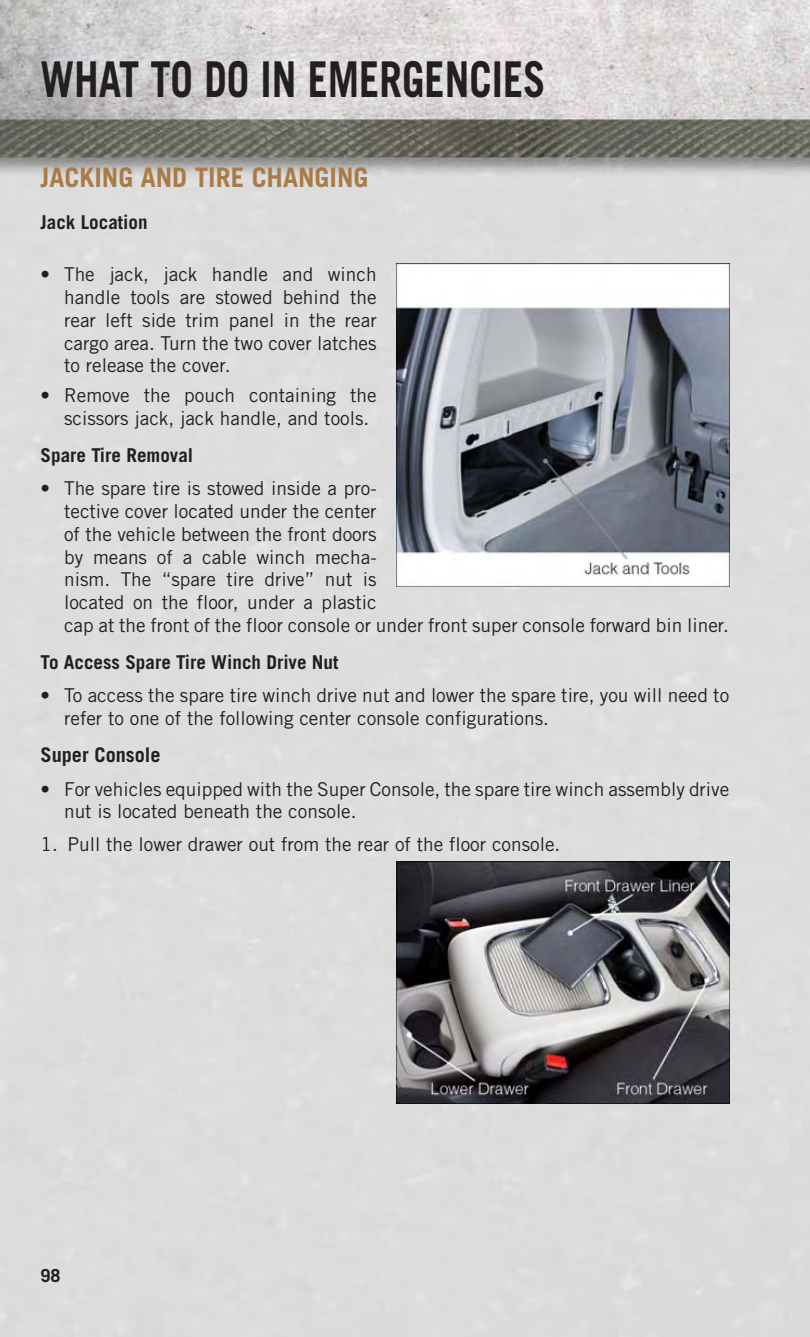
<style>
.page{position:relative;width:810px;height:1337px;background:#fff}
.page>*{position:absolute;margin:0;border:0;box-sizing:border-box;transform-origin:0 0}
.t1{font:700 49.5px "Trade Gothic LT Std";color:#231f20;scale:.82 1}
.t2{font:700 27px "Trade Gothic LT Std";color:#a97b46}
.t3{font:700 20.25px "Trade Gothic LT Std";color:#231f20}
.t4{font:19.12px/22.9px "Trade Gothic LT Std";color:#231f20}
.t5{font:700 19.12px "Trade Gothic LT Std";color:#231f20}
.t6{font:700 18px "Trade Gothic LT Std";color:#231f20}
</style>
<div class="page">
<img style="left:0;top:0;width:810px;height:1336px">
<img style="left:397px;top:264px;width:333px;height:323px">
<img style="left:397px;top:861px;width:333px;height:242px">
<h1 class="t1" style="left:40px;top:61px;width:618px">WHAT TO DO IN EMERGENCIES</h1>
<h2 class="t2" style="left:41px;top:167px;width:329px">JACKING AND TIRE CHANGING</h2>
<p class="t5" style="left:41px;top:215px;width:109px">Jack Location</p>
<p class="t4" style="left:64px;top:264px;width:314px;text-align:justify;text-indent:-24px">• The jack, jack handle and winch handle tools are stowed behind the rear left side trim panel in the rear cargo area. Turn the two cover latches to release the cover.</p>
<p class="t4" style="left:64px;top:385px;width:314px;text-indent:-24px">• Remove the pouch containing the scissors jack, jack handle, and tools.</p>
<p class="t5" style="left:41px;top:448px;width:154px">Spare Tire Removal</p>
<p class="t4" style="left:64px;top:478px;width:666px;text-indent:-24px">• The spare tire is stowed inside a pro-<br>tective cover located under the center<br>of the vehicle between the front doors<br>by means of a cable winch mecha-<br>nism. The “spare tire drive” nut is<br>located on the floor, under a plastic<br>cap at the front of the floor console or under front super console forward bin liner.</p>
<p class="t5" style="left:41px;top:655px;width:299px">To Access Spare Tire Winch Drive Nut</p>
<p class="t4" style="left:64px;top:685px;width:667px;text-indent:-24px">• To access the spare tire winch drive nut and lower the spare tire, you will need to refer to one of the following center console configurations.</p>
<p class="t3" style="left:41px;top:747px;width:122px">Super Console</p>
<p class="t4" style="left:64px;top:779px;width:667px;text-indent:-24px">• For vehicles equipped with the Super Console, the spare tire winch assembly drive nut is located beneath the console.</p>
<p class="t4" style="left:41px;top:834px;width:521px">1. Pull the lower drawer out from the rear of the floor console.</p>
<p class="t6" style="left:40px;top:1269px;width:21px">98</p>
</div>
